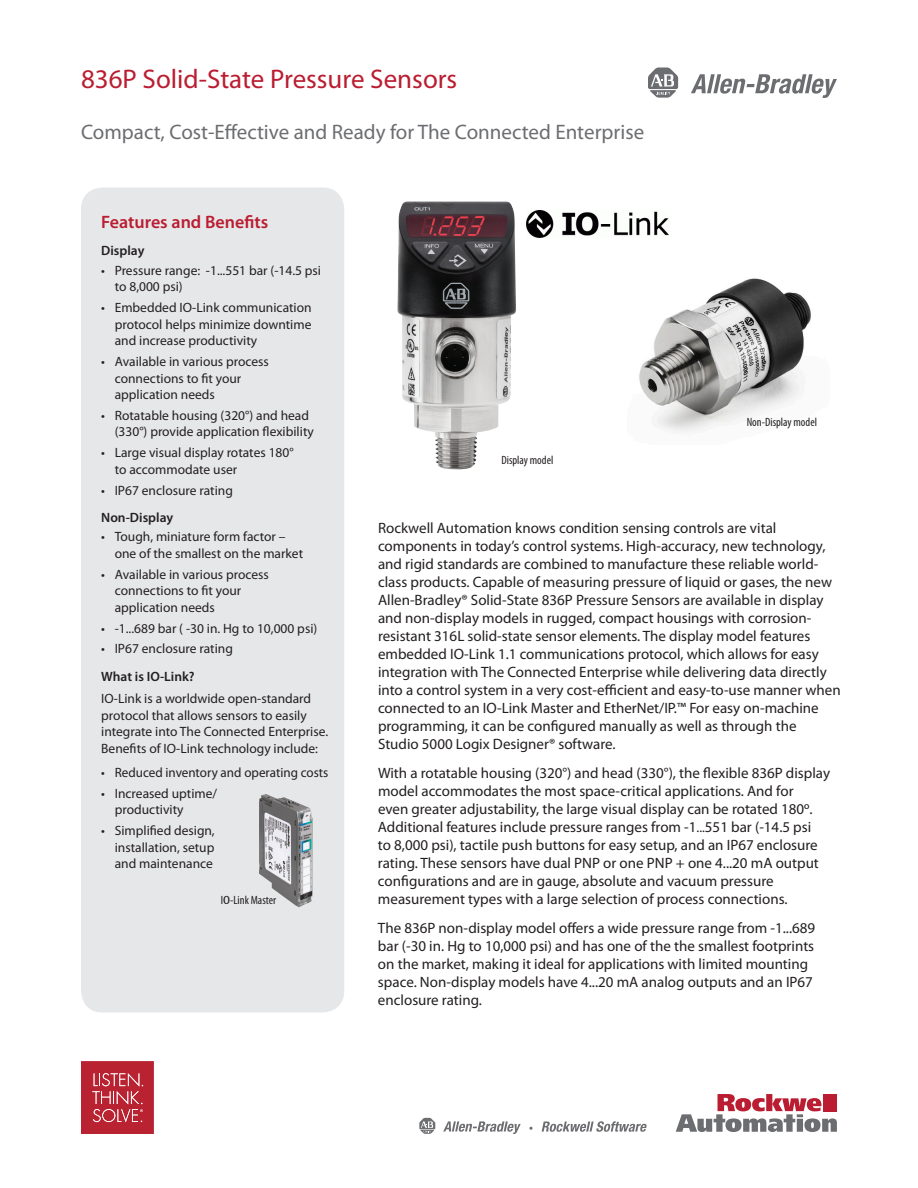
<style>
.page{position:relative;width:918px;height:1188px;background:#fff}
.page>*{position:absolute;margin:0;border:0;box-sizing:border-box;transform-origin:0 0}
.Document_Title{font:27px "Myriad Pro";color:#ba1d31}
.Document_Subtitle{font:21px "Myriad Pro";color:#6c6d70}
.Subhead_level_1{font:600 18px "Myriad Pro";color:#ba1d31}
.Body_Text{font:15px/18px "Myriad Pro";color:#231f20}
.Sidebar_Text{font:13.5px/16.5px "Myriad Pro";color:#231f20}
.Sidebar_Subhead{font:600 13.5px "Myriad Pro";color:#231f20}
.t1{font:condensed 12px "Myriad Pro";color:#231f20}
.s1{font-size:13.5px}
</style>
<div class="page">
<svg style="left:419px;top:1118px;width:16px;height:16px"></svg>
<svg style="left:443px;top:1121px;width:78px;height:13px"></svg>
<svg style="left:542px;top:1121px;width:105px;height:11px"></svg>
<svg style="left:676px;top:1094px;width:161px;height:38px"></svg>
<div style="left:823px;top:1094px;width:6px;height:17px;background:#ba1d31"></div>
<div style="left:831px;top:1094px;width:6px;height:17px;background:#ba1d31"></div>
<svg style="left:81px;top:1061px;width:73px;height:73px;background:#bf3643"></svg>
<div style="left:81px;top:188px;width:263px;height:824px;background:#e6e7e9;border-radius:22px"></div>
<svg style="left:648px;top:67px;width:30px;height:31px"></svg>
<svg style="left:691px;top:74px;width:146px;height:24px"></svg>
<img style="left:397px;top:201px;width:119px;height:268px">
<img style="left:639px;top:278px;width:172px;height:154px">
<img style="left:527px;top:210px;width:142px;height:27px">
<img style="left:259px;top:794px;width:54px;height:113px">
<p class="Document_Title" style="left:81px;top:62px;width:378px">836P Solid-State Pressure Sensors</p>
<p class="Document_Subtitle" style="left:81px;top:119px;width:565px">Compact, Cost-Effective and Ready for The Connected Enterprise</p>
<p class="Subhead_level_1" style="left:101px;top:211px;width:169px">Features and Benefits</p>
<p class="Sidebar_Subhead" style="left:101px;top:242px;width:45px">Display</p>
<p class="Sidebar_Text" style="left:115px;top:262px;width:208px;text-indent:-14px">• Pressure range: -1...551 bar (-14.5 psi to 8,000 psi)</p>
<p class="Sidebar_Text" style="left:115px;top:299px;width:198px;text-align:justify;text-indent:-14px">• Embedded IO-Link communication protocol helps minimize downtime and increase productivity</p>
<p class="Sidebar_Text" style="left:115px;top:353px;width:156px;text-indent:-14px">• Available in various process connections to fit your application needs</p>
<p class="Sidebar_Text" style="left:115px;top:407px;width:201px;text-indent:-14px">• Rotatable housing (320°) and head (330°) provide application flexibility</p>
<p class="Sidebar_Text" style="left:115px;top:444px;width:180px;text-indent:-14px">• Large visual display rotates 180° to accommodate user</p>
<p class="Sidebar_Text" style="left:101px;top:482px;width:133px">• IP67 enclosure rating</p>
<p class="Sidebar_Subhead" style="left:101px;top:509px;width:73px">Non-Display</p>
<p class="Sidebar_Text" style="left:115px;top:528px;width:190px;text-indent:-14px">• Tough, miniature form factor – one of the smallest on the market</p>
<p class="Sidebar_Text" style="left:115px;top:566px;width:156px;text-indent:-14px">• Available in various process connections to fit your application needs</p>
<p class="Sidebar_Text" style="left:101px;top:620px;width:218px">• -1...689 bar ( -30 in. Hg to 10,000 psi)</p>
<p class="Sidebar_Text" style="left:101px;top:640px;width:133px">• IP67 enclosure rating</p>
<p class="Sidebar_Subhead" style="left:101px;top:668px;width:95px">What is IO-Link?</p>
<p class="Sidebar_Text" style="left:101px;top:690px;width:228px">IO-Link is a worldwide open-standard protocol that allows sensors to easily integrate into The Connected Enterprise.<br>Benefits of IO-Link technology include:</p>
<p class="Sidebar_Text" style="left:101px;top:764px;width:229px">• Reduced inventory and operating costs</p>
<p class="Sidebar_Text" style="left:115px;top:785px;width:104px;text-indent:-14px">• Increased uptime/ productivity</p>
<p class="Sidebar_Text" style="left:115px;top:822px;width:102px;text-align:justify;text-indent:-14px">• Simplified design, installation, setup and maintenance</p>
<p class="t1" style="left:221px;top:893px;width:57px">IO-Link Master</p>
<p class="t1" style="left:501px;top:453px;width:53px">Display model</p>
<p class="t1" style="left:747px;top:415px;width:72px">Non-Display model</p>
<p class="Body_Text" style="left:378px;top:519px;width:464px">Rockwell Automation knows condition sensing controls are vital components in today’s control systems. High-accuracy, new technology, and rigid standards are combined to manufacture these reliable world&shy;class products. Capable of measuring pressure of liquid or gases, the new Allen-Bradley® Solid-State 836P Pressure Sensors are available in display and non-display models in rugged, compact housings with corrosion&shy;resistant 316L solid-state sensor elements. The display model features embedded IO-Link 1.1 communications protocol, which allows for easy integration with The Connected Enterprise while delivering data directly into a control system in a very cost-efficient and easy-to-use manner when connected to an IO-Link Master and EtherNet/IP.™ For easy on-machine programming, it can be configured manually as well as through the Studio 5000 Logix Designer® software.</p>
<p class="Body_Text" style="left:378px;top:764px;width:454px">With a rotatable housing (320°) and head (330°), the flexible 836P display model accommodates the most space-critical applications. And for<br>even greater adjustability, the large visual display can be rotated 180º.<br>Additional features include pressure ranges from -1<span class="s1">...</span>551 bar (-14.5 psi<br>to 8,000 psi), tactile push buttons for easy setup, and an IP67 enclosure rating. These sensors have dual PNP or one PNP + one 4...20 mA output configurations and are in gauge, absolute and vacuum pressure measurement types with a large selection of process connections.</p>
<p class="Body_Text" style="left:378px;top:919px;width:439px">The 836P non-display model offers a wide pressure range from -1...689 bar (-30 in. Hg to 10,000 psi) and has one of the the smallest footprints on the market, making it ideal for applications with limited mounting space. Non-display models have 4...20 mA analog outputs and an IP67 enclosure rating.</p>
</div>
